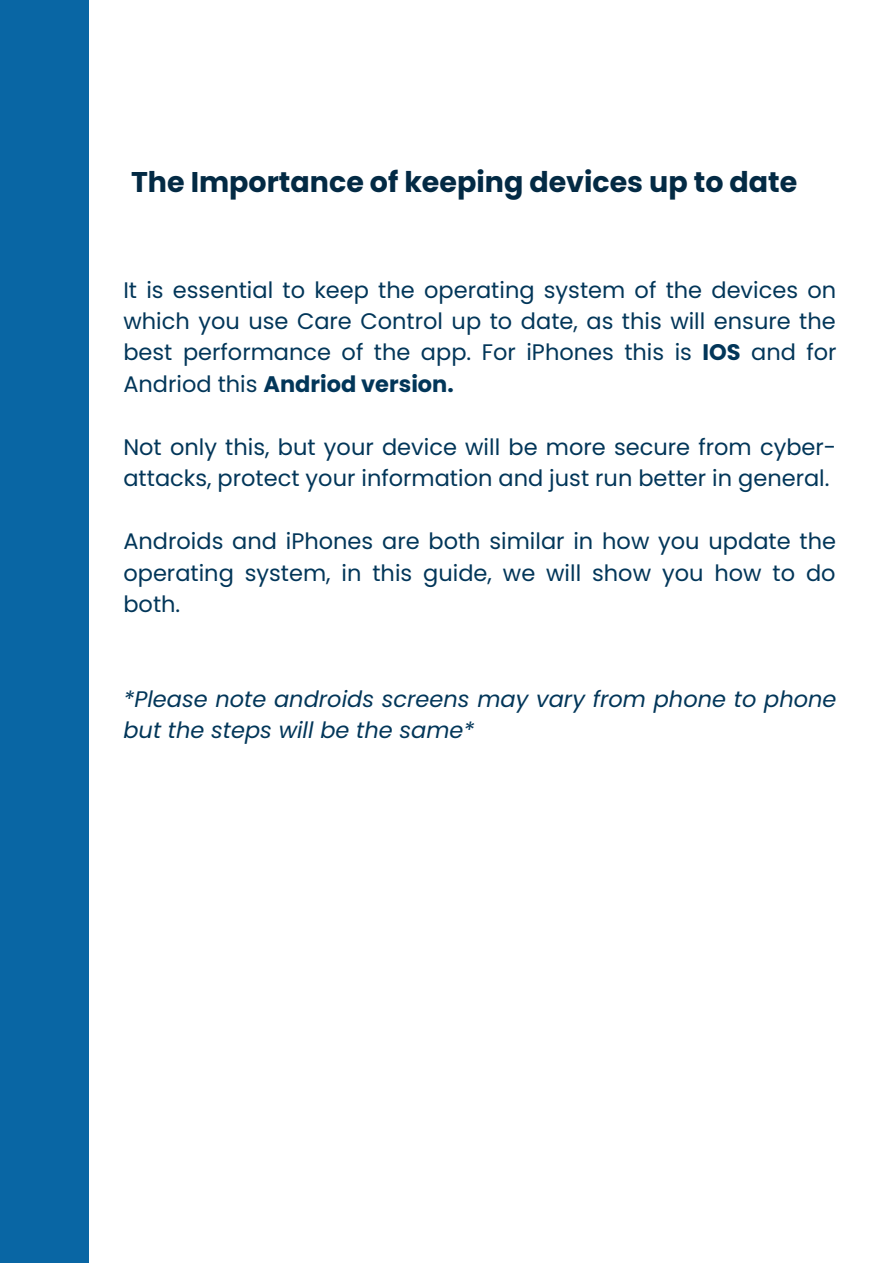
<style>
.page{position:relative;width:893px;height:1264px;background:#fff}
.page>*{position:absolute;margin:0;border:0;box-sizing:border-box;transform-origin:0 0}
.t1{font:700 28.5px "Poppins";color:#032a44}
.t2{font:22.5px/31.5px "Poppins";color:#023659;text-align:justify}
.t3{font:italic 22.5px/31.5px "Poppins";color:#023659}
.s1{font-weight:700}
</style>
<div class="page">
<div style="left:0;top:0;width:89px;height:1262px;background:#0966a4"></div>
<p class="t1" style="left:131px;top:162px;width:667px">The Importance of keeping devices up to date</p>
<p class="t2" style="left:123px;top:274px;width:714px">It is essential to keep the operating system of the devices on which you use Care Control up to date, as this will ensure the best performance of the app. For iPhones this is <span class="s1">IOS</span> and for Andriod this <span class="s1">Andriod version.</span></p>
<p class="t2" style="left:123px;top:431px;width:714px">Not only this, but your device will be more secure from cyber&shy;attacks, protect your information and just run better in general.</p>
<p class="t2" style="left:123px;top:526px;width:714px">Androids and iPhones are both similar in how you update the operating system, in this guide, we will show you how to do both.</p>
<p class="t3" style="left:123px;top:683px;width:714px">*Please note androids screens may vary from phone to phone but the steps will be the same*</p>
</div>
